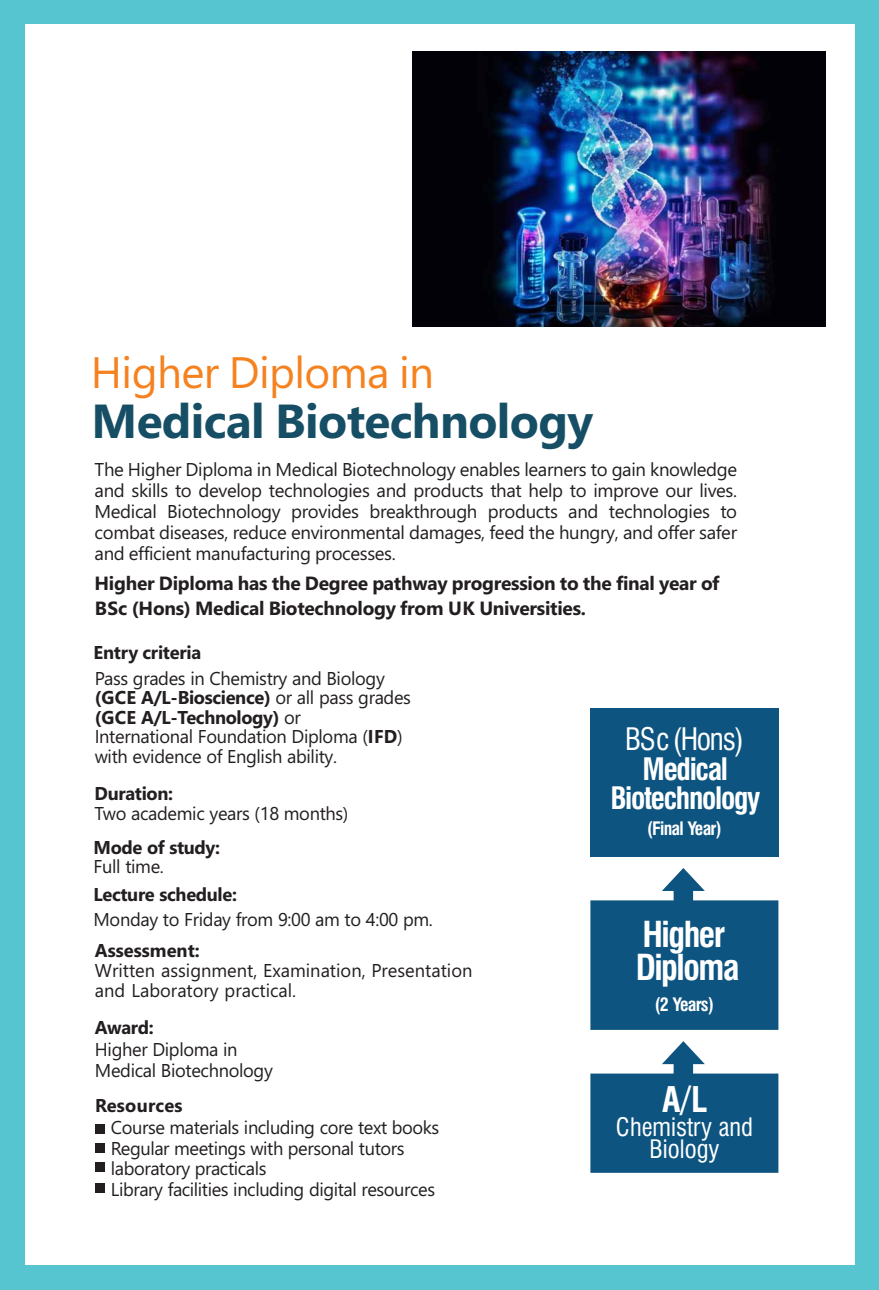
<style>
.page{position:relative;width:879px;height:1290px;background:#fff}
.page>*{position:absolute;margin:0;border:0;box-sizing:border-box;transform-origin:0 0}
.t1{font:700 47.77px "Segoe UI";letter-spacing:-.015em;color:#164f65}
.t2{font:44.1px "Segoe UI";letter-spacing:-.015em;color:#f5821f}
.t3{font:700 condensed 34.82px/33.8px "Swiss 721 BT";letter-spacing:-.045em;color:#fff}
.t4{font:700 condensed 34.48px "Swiss 721 BT";color:#fff}
.t5{font:700 condensed 30.1px/29.6px "Swiss 721 BT";letter-spacing:-.045em;color:#fff;text-align:center}
.t6{font:condensed 30.1px "Swiss 721 BT";letter-spacing:-.045em;color:#fff}
.t7{font:condensed 24.85px/21.9px "Swiss 721 BT";color:#fff;text-align:center}
.t8{font:700 19.07px/24.8px "Segoe UI";letter-spacing:-.015em;color:#231f20}
.t9{font:18.55px/21px "Segoe UI";letter-spacing:-.02em;color:#231f20}
.t10{font:18.55px/19.9px "Segoe UI";color:#231f20}
.t11{font:700 18.55px "Segoe UI";letter-spacing:-.02em;color:#231f20}
.t12{font:700 18.55px "Segoe UI";color:#231f20}
.t13{font:700 18.55px "Segoe UI";letter-spacing:.015em;color:#231f20}
.t14{font:700 condensed 18.03px "Swiss 721 BT";letter-spacing:-.045em;color:#fff}
.s1{font-weight:700}
</style>
<div class="page">
<div style="left:0;top:0;width:878px;height:1290px;background:#56c5d0"></div>
<div style="left:25px;top:25px;width:828px;height:1240px;background:#fff"></div>
<div style="left:590px;top:708px;width:188px;height:148px;background:#0d5480"></div>
<svg style="left:590px;top:868px;width:188px;height:162px"></svg>
<svg style="left:590px;top:1041px;width:188px;height:132px"></svg>
<div style="left:95px;top:1124px;width:9px;height:10px;background:#231f20"></div>
<div style="left:95px;top:1162px;width:9px;height:10px;background:#231f20"></div>
<div style="left:95px;top:1183px;width:9px;height:10px;background:#231f20"></div>
<div style="left:95px;top:1143px;width:9px;height:10px;background:#231f20"></div>
<img style="left:412px;top:52px;width:412px;height:274px">
<h2 class="t2" style="left:91px;top:356px;width:344px">Higher Diploma in</h2>
<h1 class="t1" style="left:92px;top:404px;width:502px">Medical Biotechnology</h1>
<p class="t9" style="left:94px;top:460px;width:643px;text-align:justify">The Higher Diploma in Medical Biotechnology enables learners to gain knowledge and skills to develop technologies and products that help to improve our lives.<br>Medical Biotechnology provides breakthrough products and technologies to combat diseases, reduce environmental damages, feed the hungry, and offer safer and efficient manufacturing processes.</p>
<p class="t8" style="left:94px;top:572px;width:626px">Higher Diploma has the Degree pathway progression to the final year of<br>BSc (Hons) Medical Biotechnology from UK Universities.</p>
<p class="t11" style="left:93px;top:646px;width:109px">Entry criteria</p>
<p class="t9" style="left:95px;top:670px;width:317px;line-height:19.6px">Pass grades in Chemistry and Biology <span class="s1">(GCE A/L-Bioscience)</span> or all pass grades <span class="s1">(GCE A/L-Technology)</span> or<br>International Foundation Diploma (<span class="s1">IFD</span>) with evidence of English ability.</p>
<p class="t11" style="left:95px;top:787px;width:80px">Duration:</p>
<p class="t9" style="left:95px;top:805px;width:255px">Two academic years (18 months)</p>
<p class="t11" style="left:93px;top:841px;width:128px">Mode of study:</p>
<p class="t9" style="left:93px;top:858px;width:72px">Full time.</p>
<p class="t11" style="left:93px;top:888px;width:145px">Lecture schedule:</p>
<p class="t9" style="left:93px;top:910px;width:341px">Monday to Friday from 9:00 am to 4:00 pm.</p>
<p class="t12" style="left:95px;top:943px;width:106px">Assessment:</p>
<p class="t10" style="left:95px;top:962px;width:379px">Written assignment, Examination, Presentation and Laboratory practical.</p>
<p class="t11" style="left:95px;top:1021px;width:60px">Award:</p>
<p class="t9" style="left:95px;top:1040px;width:179px">Higher Diploma in<br>Medical Biotechnology</p>
<p class="t13" style="left:95px;top:1098px;width:89px">Resources</p>
<p class="t9" style="left:111px;top:1119px;width:330px;line-height:20.5px">Course materials including core text books Regular meetings with personal tutors laboratory practicals<br>Library facilities including digital resources</p>
<h3 class="t6" style="left:624px;top:727px;width:120px">BS c (Hons)</h3>
<h3 class="t5" style="left:610px;top:757px;width:151px">Medical<br>Biotechnology</h3>
<p class="t14" style="left:646px;top:821px;width:76px">(Final Year)</p>
<h3 class="t3" style="left:635px;top:920px;width:105px">Higher<br>Diploma</h3>
<p class="t14" style="left:654px;top:998px;width:60px">(2 Years)</p>
<h3 class="t4" style="left:661px;top:1086px;width:47px">A/L</h3>
<h3 class="t7" style="left:615px;top:1118px;width:138px">Chemistry and<br>Biology</h3>
</div>
